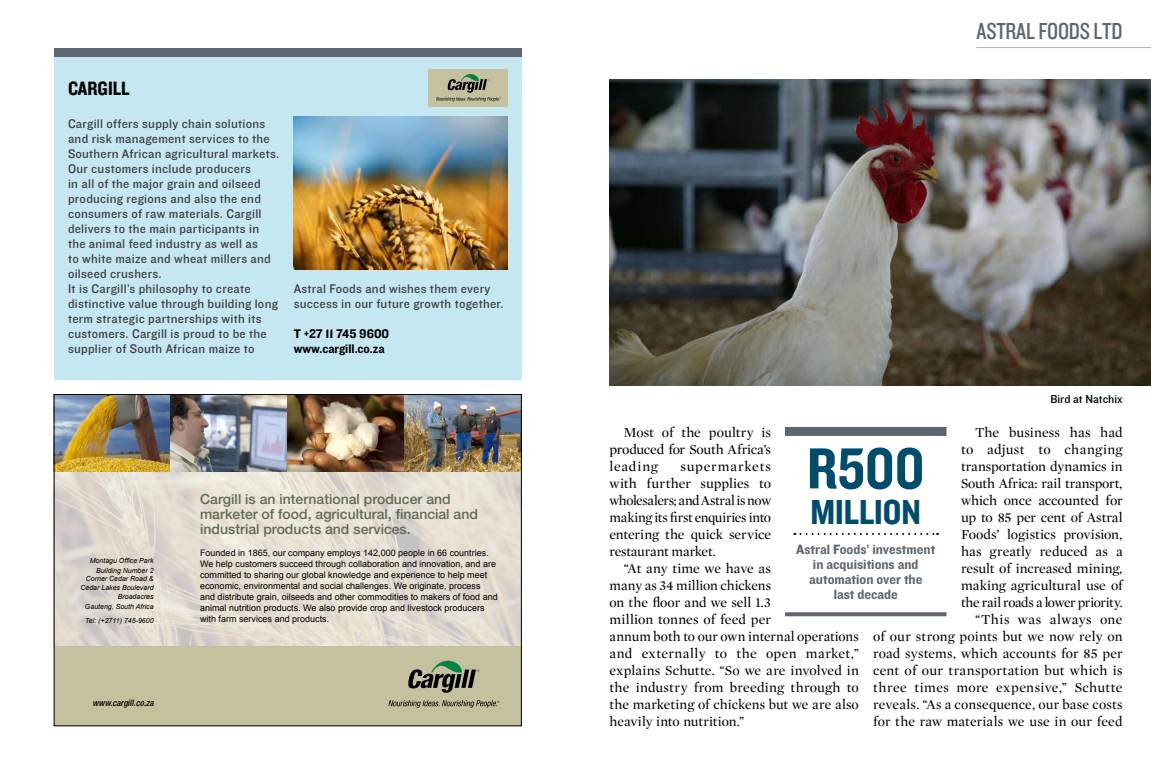
<style>
.page{position:relative;width:1151px;height:783px;background:#fff}
.page>*{position:absolute;margin:0;border:0;box-sizing:border-box;transform-origin:0 0}
.t1{font:60px "Knockout HTF50 Welterweight";color:#004c6d}
.t2{font:36px "Knockout HTF50 Welterweight";color:#004c6d}
.t3{font:24px "Knockout HTF29 Junior Liteweight";letter-spacing:-.01em;color:#5c6670}
.t4{font:20px "Knockout HTF50 Welterweight";color:#000}
.t5{font:14px/17px "Mercury Display Roman";letter-spacing:.005em;color:#000;text-align:justify}
.t6{font:500 14px/15px "Helvetica Neue LT Std";color:#616b57}
.t7{font:14px/15px "Knockout HTF51 Middleweight";color:#5c6670;text-align:center}
.t8{font:13px/15px "Knockout HTF31 Junior Middlewt";letter-spacing:.02em;color:#414042}
.t9{font:13px/15px "Knockout HTF51 Middleweight";color:#000}
.t10{font:12px "Knockout HTF31 Junior Middlewt";color:#000}
.t11{font:9px/11px "Arial";color:#000}
.t12{font:italic 500 condensed 8.9px "Helvetica Neue LT Std";color:#000}
.t13{font:italic 7px/9.4px "Arial";color:#000;text-align:right}
</style>
<div class="page">
<img style="left:56px;top:471px;width:464px;height:175px">
<img style="left:56px;top:396px;width:115px;height:75px">
<img style="left:171px;top:396px;width:117px;height:75px">
<img style="left:288px;top:396px;width:117px;height:75px">
<img style="left:405px;top:396px;width:115px;height:75px">
<div style="left:54px;top:646px;width:468px;height:80px;background:#c5c19f"></div>
<svg style="left:388px;top:700px;width:111px;height:7px"></svg>
<svg style="left:408px;top:660px;width:71px;height:32px"></svg>
<div style="left:54px;top:394px;width:468px;height:332px;border:1px solid #000"></div>
<div style="left:54px;top:52px;width:468px;height:328px;background:#c5e7f2"></div>
<div style="left:54px;top:48px;width:468px;height:9px;background:#5c6670"></div>
<img style="left:609px;top:79px;width:542px;height:306px">
<hr style="left:976px;top:47px;width:175px;height:1px;background:#adb3b8">
<div style="left:785px;top:427px;width:161px;height:9px;background:#5c6670"></div>
<svg style="left:794px;top:533px;width:144px;height:2px"></svg>
<svg style="left:785px;top:612px;width:161px;height:4px"></svg>
<svg style="left:428px;top:69px;width:79px;height:38px;background:#acab8c"></svg>
<img style="left:294px;top:116px;width:213px;height:153px">
<h3 class="t4" style="left:68px;top:77px;width:63px">CARGILL</h3>
<p class="t8" style="left:68px;top:117px;width:213px">Cargill offers supply chain solutions and risk management services to the Southern African agricultural markets.<br>Our customers include producers<br>in all of the major grain and oilseed producing regions and also the end consumers of raw materials. Cargill delivers to the main participants in the animal feed industry as well as<br>to white maize and wheat millers and oilseed crushers.<br>It is Cargill’s philosophy to create distinctive value through building long term strategic partnerships with its customers. Cargill is proud to be the supplier of South African maize to</p>
<p class="t8" style="left:294px;top:282px;width:211px">Astral Foods and wishes them every success in our future growth together.</p>
<p class="t9" style="left:294px;top:327px;width:97px">T +27 11 745 9600 www.cargill.co.za</p>
<p class="t13" style="left:90px;top:556px;width:65px">Montagu Office Park<br>Building Number 2</p>
<p class="t13" style="left:80px;top:573px;width:75px">Corner Cedar Road &amp;<br>Cedar Lakes Boulevard<br>Broadacres<br>Gauteng, South Africa</p>
<p class="t13" style="left:85px;top:615px;width:70px">Tel: (+2711) 745-9600</p>
<p class="t12" style="left:92px;top:697px;width:63px">www.cargill.co.za</p>
<p class="t6" style="left:200px;top:491px;width:279px">Cargill is an international producer and marketer of food, agricultural, financial and industrial products and services.</p>
<p class="t11" style="left:200px;top:547px;width:299px">Founded in 1865, our company employs 142,000 people in 66 countries.<br>We help customers succeed through collaboration and innovation, and are committed to sharing our global knowledge and experience to help meet economic, environmental and social challenges. We originate, process and distribute grain, oilseeds and other commodities to makers of food and animal nutrition products. We also provide crop and livestock producers with farm services and products.</p>
<h3 class="t3" style="left:977px;top:18px;width:147px">ASTRAL FOODS LTD</h3>
<p class="t10" style="left:1050px;top:392px;width:74px">Bird at Natchix</p>
<p class="t5" style="left:873px;top:423px;width:251px;text-align:right">The business has had<br>to adjust to changing transportation dynamics in<br>South Africa: rail transport,<br>which once accounted for<br>up to 85 per cent of Astral<br>Foods’ logistics provision,<br>has greatly reduced as a<br>result of increased mining,<br>making agricultural use of<br>the rail roads a lower priority.<br>“This was always one<br>of our strong points but we now rely on road systems, which accounts for 85 per cent of our transportation but which is three times more expensive,” Schutte reveals. “As a consequence, our base costs for the raw materials we use in our feed</p>
<p class="t5" style="left:609px;top:423px;width:163px;text-indent:14px">Most of the poultry is produced for South Africa’s leading</p>
<h1 class="t1" style="left:807px;top:437px;width:119px">R500</h1>
<h2 class="t2" style="left:810px;top:493px;width:112px">MILLION</h2>
<p class="t7" style="left:796px;top:542px;width:140px">Astral Foods’ investment in acquisitions and automation over the<br>last decade</p>
<p class="t5" style="left:609px;top:457px;width:163px;text-indent:71px">supermarkets with further supplies to wholesalers; and Astral is now making its first enquiries into entering the quick service restaurant market.</p>
<p class="t5" style="left:609px;top:559px;width:251px;text-align:left;text-indent:14px">“At any time we have as<br>many as 34 million chickens<br>on the floor and we sell 1.3<br>million tonnes of feed per<br>annum both to our own internal operations and externally to the open market,” explains Schutte. “So we are involved in the industry from breeding through to the marketing of chickens but we are also heavily into nutrition.”</p>
</div>
